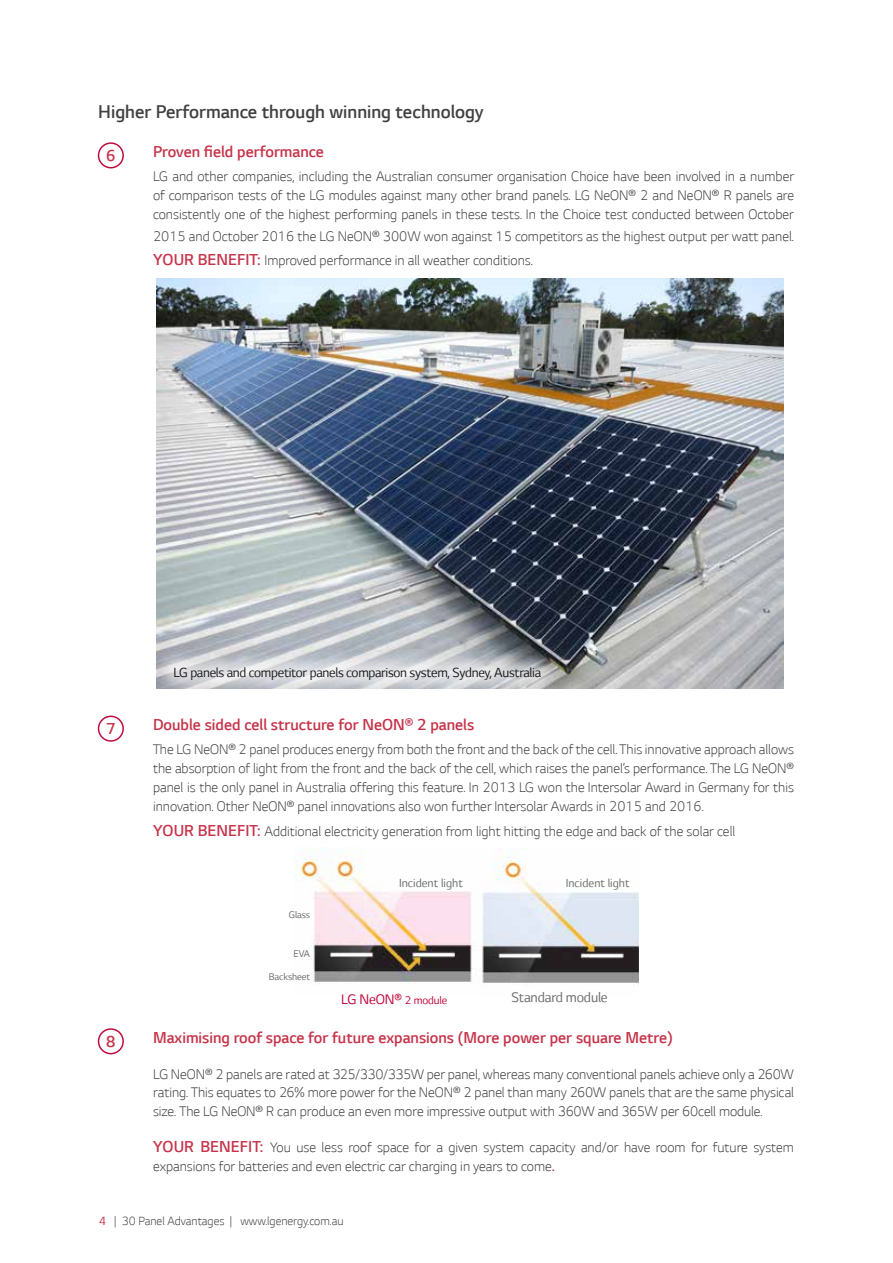
<style>
.page{position:relative;width:893px;height:1263px;background:#fff}
.page>*{position:absolute;margin:0;border:0;box-sizing:border-box;transform-origin:0 0}
.t1{font:300 21px "LG Smart";color:#414042}
.t2{font:300 18px "LG Smart";color:#c6334a}
.t3{font:300 15.75px/18.9px "LG Smart";color:#414042;text-align:justify}
.t4{font:15.75px "LG Smart";letter-spacing:-.01em;color:#6d6e71}
.t5{font:15.75px "LG Smart";letter-spacing:-.01em;color:#c00c3f}
.t6{font:15px "LG Smart";letter-spacing:-.02em;color:#231f20}
.t7{font:300 13.5px "LG Smart";color:#414042}
.t8{font:13.35px "LG Smart";color:#6d6e71}
.t9{font:10.95px/23.5px "LG Smart";letter-spacing:-.01em;color:#6d6e71;text-align:right}
.s1{font-size:18px;color:#c6334a}
.s2{font-size:12.6px}
.s3{color:#c6334a}
.s4{font-weight:400;color:#c6334a}
</style>
<div class="page">
<img style="left:295px;top:847px;width:344px;height:139px">
<div style="left:98px;top:142px;width:26px;height:26px;border:2px solid #c00c3f;border-radius:50%"></div>
<div style="left:98px;top:715px;width:26px;height:27px;border:2px solid #c00c3f;border-radius:50%"></div>
<div style="left:98px;top:1028px;width:26px;height:26px;border:2px solid #c00c3f;border-radius:50%"></div>
<img style="left:156px;top:279px;width:627px;height:409px">
<div style="left:154px;top:647px;width:406px;height:52px;background:#fff;opacity:.69"></div>
<h1 class="t1" style="left:98px;top:101px;width:387px">Higher Performance through winning technology</h1>
<p class="t2" style="left:106px;top:146px;width:11px">6</p>
<p class="t2" style="left:153px;top:142px;width:172px">Proven field performance</p>
<p class="t3" style="left:153px;top:167px;width:642px">LG and other companies, including the Australian consumer organisation Choice have been involved in a number of comparison tests of the LG modules against many other brand panels. LG NeON® 2 and NeON® R panels are consistently one of the highest performing panels in these tests. In the Choice test conducted between October</p>
<p class="t3" style="left:153px;top:224px;width:642px;line-height:24.5px">2015 and October 2016 the LG NeON® 300W won against 15 competitors as the highest output per watt panel.<br><span class="s1">YOUR BENEFIT:</span> Improved performance in all weather conditions.</p>
<p class="t2" style="left:106px;top:719px;width:11px">7</p>
<p class="t2" style="left:106px;top:1031px;width:11px">8</p>
<p class="t6" style="left:173px;top:664px;width:369px">LG panels and competitor panels comparison system, Sydney, Australia</p>
<p class="t2" style="left:153px;top:715px;width:323px">Double sided cell structure for NeON® 2 panels</p>
<p class="t3" style="left:153px;top:740px;width:642px">The LG NeON® 2 panel produces energy from both the front and the back of the cell. This innovative approach allows the absorption of light from the front and the back of the cell, which raises the panel’s performance. The LG NeON® panel is the only panel in Australia offering this feature. In 2013 LG won the Intersolar Award in Germany for this innovation. Other NeON® panel innovations also won further Intersolar Awards in 2015 and 2016.</p>
<p class="t3" style="left:153px;top:821px;width:584px"><span class="s1">YOUR BENEFIT:</span> Additional electricity generation from light hitting the edge and back of the solar cell</p>
<p class="t9" style="left:289px;top:903px;width:23px">Glass</p>
<p class="t9" style="left:269px;top:942px;width:43px">EVA<br>Backsheet</p>
<p class="t8" style="left:399px;top:876px;width:65px">Incident light</p>
<p class="t5" style="left:341px;top:990px;width:107px">LG NeON® <span class="s2">2 module</span></p>
<p class="t8" style="left:566px;top:875px;width:65px">Incident light</p>
<p class="t4" style="left:512px;top:989px;width:98px">Standard module</p>
<p class="t2" style="left:153px;top:1027px;width:521px">Maximising roof space for future expansions (More power per square Metre)</p>
<p class="t3" style="left:153px;top:1064px;width:642px">LG NeON® 2 panels are rated at 325/330/335W per panel, whereas many conventional panels achieve only a 260W rating. This equates to 26% more power for the NeON® 2 panel than many 260W panels that are the same physical size. The LG NeON® R can produce an even more impressive output with 360W and 365W per 60cell module.</p>
<p class="t3" style="left:153px;top:1138px;width:642px"><span class="s1">YOUR BENEFIT:</span> You use less roof space for a given system capacity and/or have room for future system expansions for batteries and even electric car charging in years to come<span class="s3">.</span></p>
<p class="t7" style="left:99px;top:1213px;width:246px"><span class="s4">4</span> | 30 Panel Advantages | www.lgenergy.com.au</p>
</div>
